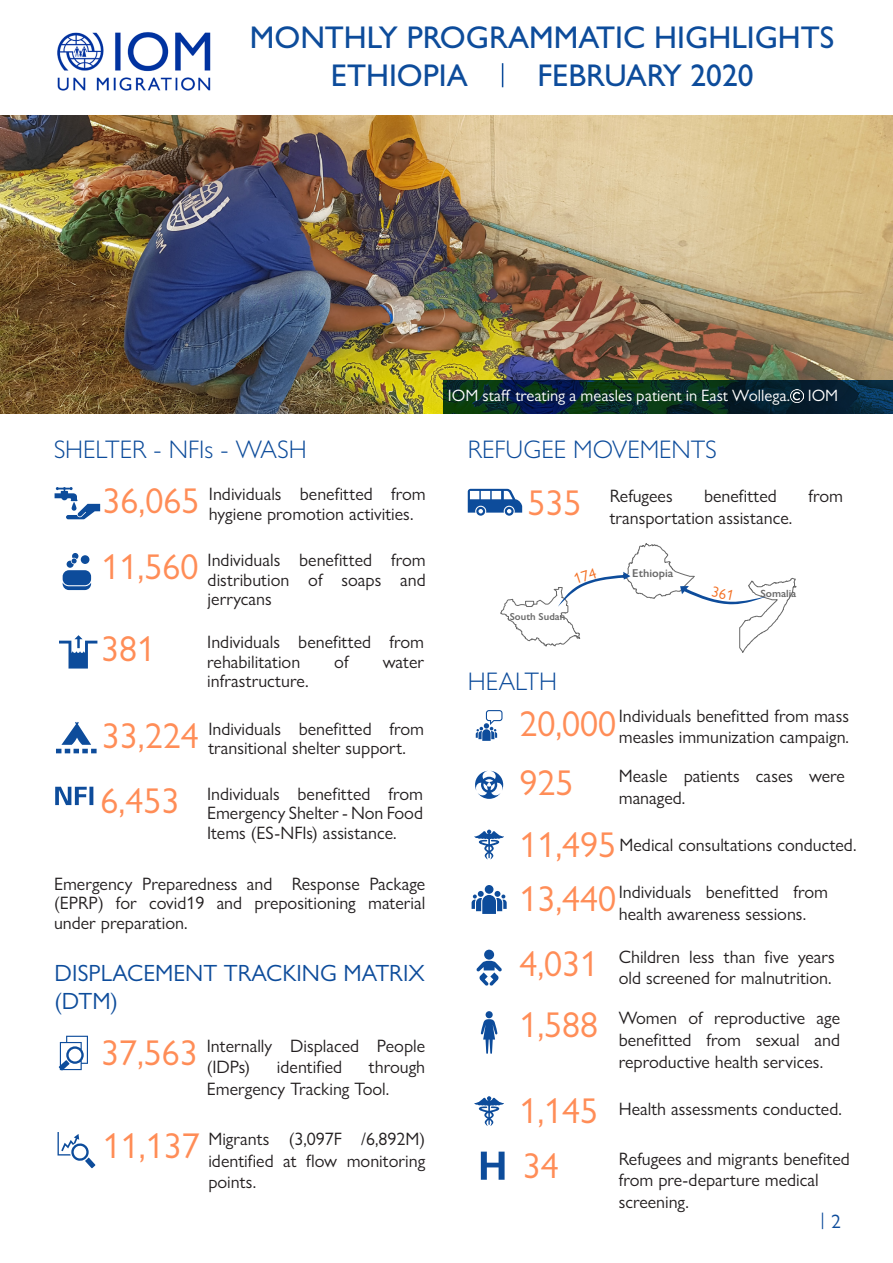
<style>
.page{position:relative;width:893px;height:1263px;background:#fff}
.page>*{position:absolute;margin:0;border:0;box-sizing:border-box;transform-origin:0 0}
.t1{font:36px "Gill Sans Nova";color:#ff8d57}
.t2{font:500 31.5px/38.1px "Gill Sans MT Pro";color:#0d4c9b}
.t3{font:300 25.5px "Gill Sans Nova";color:#0d4c9b}
.t4{font:23.55px "Gill Sans Nova";color:#0d4c9b}
.t5{font:18px/21.6px "Gill Sans Nova";color:#231f20}
.t6{font:16.5px "Gill Sans MT Pro";color:#fff}
.t7{font:16.5px "Minion Pro";color:#0d4c9b}
.t8{font:600 11.4px "Gill Sans Nova";color:#696969}
.t9{font:600 10.5px "Gill Sans Nova";color:#696969}
.t10{font:600 10.05px "Gill Sans Nova";color:#696969}
.s1{font-family:"Gill Sans MT Pro"}
.s2{font-family:"Gill Sans Nova";font-size:19.5px}
</style>
<div class="page">
<img style="left:57px;top:32px;width:154px;height:59px">
<svg style="left:502px;top:63px;width:1px;height:24px"></svg>
<svg style="left:55px;top:487px;width:45px;height:32px"></svg>
<svg style="left:55px;top:787px;width:38px;height:18px"></svg>
<svg style="left:59px;top:635px;width:38px;height:33px"></svg>
<svg style="left:481px;top:1011px;width:16px;height:43px"></svg>
<svg style="left:476px;top:950px;width:26px;height:36px"></svg>
<svg style="left:56px;top:722px;width:41px;height:31px"></svg>
<svg style="left:472px;top:885px;width:35px;height:29px"></svg>
<img style="left:0;top:116px;width:893px;height:298px">
<svg style="left:443px;top:380px;width:450px;height:34px;background:#072a2c"></svg>
<svg style="left:791px;top:390px;width:13px;height:13px"></svg>
<svg style="left:468px;top:489px;width:54px;height:27px"></svg>
<svg style="left:59px;top:1036px;width:29px;height:34px"></svg>
<svg style="left:58px;top:1132px;width:37px;height:36px"></svg>
<svg style="left:63px;top:553px;width:28px;height:37px"></svg>
<svg style="left:474px;top:830px;width:30px;height:29px"></svg>
<svg style="left:474px;top:1096px;width:30px;height:30px"></svg>
<svg style="left:481px;top:1151px;width:24px;height:29px"></svg>
<svg style="left:475px;top:771px;width:28px;height:28px"></svg>
<svg style="left:476px;top:710px;width:26px;height:31px"></svg>
<svg style="left:500px;top:543px;width:297px;height:110px"></svg>
<h2 class="t2" style="left:331px;top:18px;width:505px;text-indent:-81px">MONTHLY PROGRAMMATIC HIGHLIGHTS<br>ETHIOPIA</h2>
<h2 class="t2" style="left:537px;top:56px;width:218px">FEBRUARY 2020</h2>
<p class="t3" style="left:54px;top:434px;width:254px">SHELTER - NFIs - WASH</p>
<p class="t5" style="left:209px;top:483px;width:218px">Individuals benefitted from</p>
<p class="t1" style="left:103px;top:479px;width:98px">36,065</p>
<p class="t5" style="left:209px;top:503px;width:206px">hygiene promotion activities.</p>
<p class="t1" style="left:102px;top:545px;width:98px">11,560</p>
<p class="t5" style="left:208px;top:550px;width:220px;line-height:19.5px;text-align:justify">Individuals benefitted from distribution of soaps and jerrycans</p>
<p class="t1" style="left:101px;top:627px;width:55px">381</p>
<p class="t5" style="left:207px;top:632px;width:218px;line-height:19.5px">Individuals benefitted from rehabilitation</p>
<p class="t5" style="left:334px;top:651px;width:16px">of</p>
<p class="t5" style="left:383px;top:651px;width:43px">water</p>
<p class="t5" style="left:207px;top:670px;width:103px">infrastructure<span class="s1">.</span></p>
<p class="t1" style="left:102px;top:714px;width:98px">33,224</p>
<p class="t5" style="left:208px;top:718px;width:217px">Individuals benefitted from</p>
<p class="t5" style="left:208px;top:737px;width:199px">transitional shelter support.</p>
<p class="t1" style="left:101px;top:779px;width:80px">6,453</p>
<p class="t5" style="left:207px;top:784px;width:218px;line-height:19.5px;text-align:justify">Individuals benefitted from Emergency Shelter - Non Food Items (ES-NFIs) assistance.</p>
<p class="t5" style="left:54px;top:873px;width:373px;line-height:19.5px;text-align:justify">Emergency Preparedness and Response Package (EPRP) for covid19 and prepositioning material under preparation.</p>
<p class="t4" style="left:55px;top:958px;width:372px">DISPLACEMENT TRACKING MATRIX</p>
<p class="t4" style="left:55px;top:986px;width:65px">(DTM)</p>
<p class="t5" style="left:207px;top:1035px;width:220px">Internally Displaced People (IDPs)</p>
<p class="t1" style="left:101px;top:1031px;width:98px">37,563</p>
<p class="t5" style="left:277px;top:1056px;width:67px">identified</p>
<p class="t5" style="left:207px;top:1056px;width:220px;text-indent:162px">through<br>Emergency Tracking Tool.</p>
<p class="t5" style="left:208px;top:1128px;width:218px;text-align:justify">Migrants (3,097F /6,892M) identified at flow monitoring points.</p>
<p class="t1" style="left:103px;top:1124px;width:98px">11,137</p>
<p class="t6" style="left:448px;top:385px;width:392px">IOM staff treating a measles patient in East Wollega. IOM</p>
<p class="t3" style="left:468px;top:434px;width:251px">REFUGEE MOVEMENTS</p>
<p class="t1" style="left:527px;top:481px;width:55px">535</p>
<p class="t5" style="left:610px;top:485px;width:64px">Refugees</p>
<p class="t5" style="left:704px;top:485px;width:74px">benefitted</p>
<p class="t5" style="left:808px;top:485px;width:36px">from</p>
<p class="t5" style="left:610px;top:506px;width:184px">transportation assistance.</p>
<p class="t10" style="left:510px;top:610px;width:57px">South Sudan</p>
<p class="t3" style="left:468px;top:665px;width:91px">HEALTH</p>
<p class="t8" style="left:632px;top:566px;width:42px">Ethiopia</p>
<p class="t9" style="left:760px;top:586px;width:37px">Somalia</p>
<p class="t1" style="left:519px;top:702px;width:98px">20,000</p>
<p class="t5" style="left:619px;top:705px;width:232px">Individuals benefitted from mass measles immunization campaign.</p>
<p class="t1" style="left:519px;top:761px;width:55px">925</p>
<p class="t5" style="left:619px;top:765px;width:228px">Measle patients cases were managed.</p>
<p class="t1" style="left:519px;top:822px;width:98px">11,495</p>
<p class="t5" style="left:620px;top:834px;width:238px">Medical consultations conducted.</p>
<p class="t5" style="left:619px;top:881px;width:211px">Individuals benefitted from</p>
<p class="t1" style="left:519px;top:877px;width:98px">13,440</p>
<p class="t5" style="left:619px;top:903px;width:189px">health awareness sessions.</p>
<p class="t1" style="left:519px;top:942px;width:80px">4,031</p>
<p class="t1" style="left:519px;top:1003px;width:80px">1,588</p>
<p class="t5" style="left:619px;top:946px;width:218px">Children less than five years</p>
<p class="t5" style="left:619px;top:967px;width:214px">old screened for malnutrition.</p>
<p class="t5" style="left:619px;top:1007px;width:223px;text-align:justify">Women of reproductive age benefitted from sexual and reproductive health services.</p>
<p class="t1" style="left:519px;top:1089px;width:80px">1,145</p>
<p class="t5" style="left:619px;top:1098px;width:225px">Health assessments conducted.</p>
<p class="t5" style="left:619px;top:1148px;width:233px">Refugees and migrants benefited from pre-departure medical screening.</p>
<p class="t1" style="left:523px;top:1144px;width:37px">34</p>
<p class="t7" style="left:820px;top:1209px;width:22px">| <span class="s2">2</span></p>
</div>
